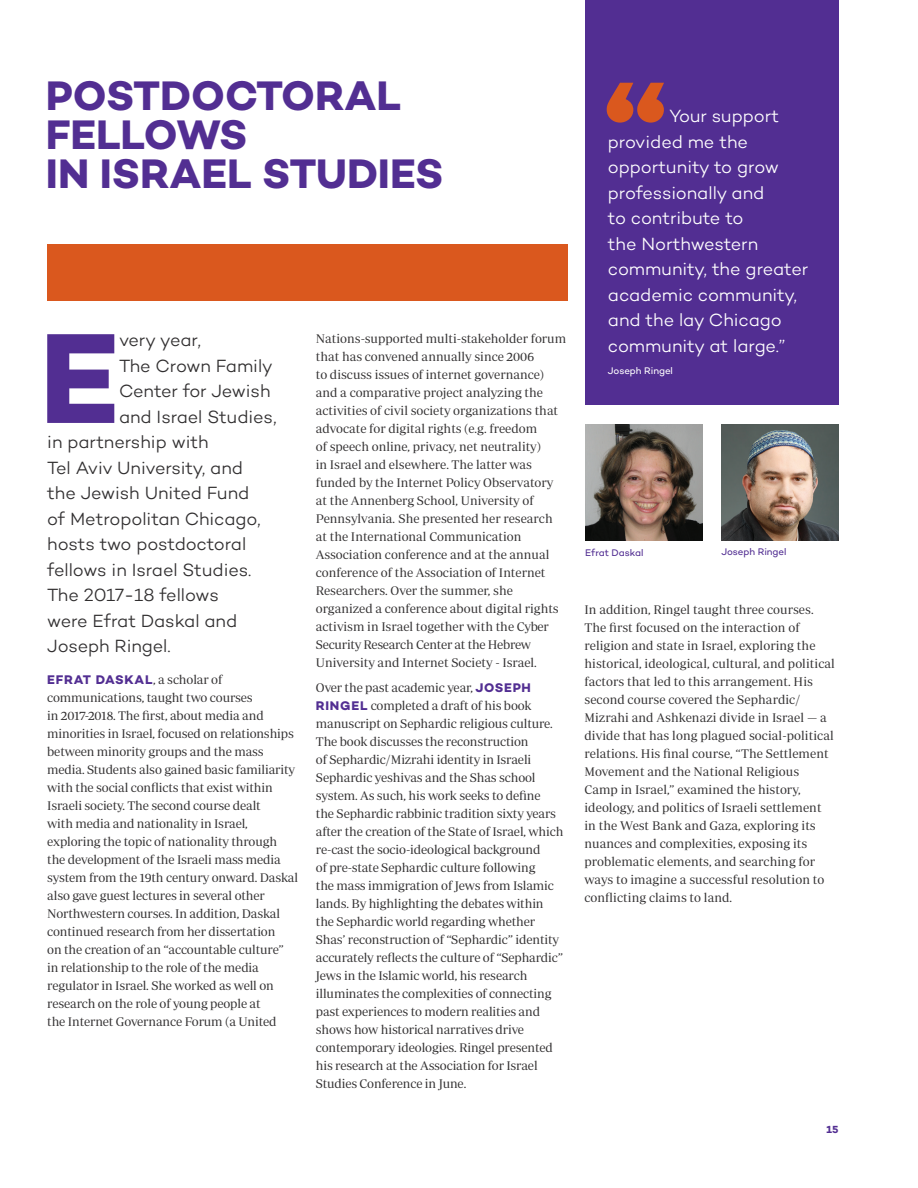
<style>
.page{position:relative;width:918px;height:1188px;background:#fff}
.page>*{position:absolute;margin:0;border:0;box-sizing:border-box;transform-origin:0 0}
.t1{font:700 148.2px "Campton";color:#da581e}
.t2{font:700 130.5px "Campton";color:#522e92}
.t3{font:700 42px/39px "Campton";color:#522e92}
.t4{font:300 18px "Campton";letter-spacing:-.005em;color:#312f30}
.t5{font:300 18px/25.5px "Campton";letter-spacing:-.005em;color:#fff}
.t6{font:12.75px/18px "Periodico Display Lg";letter-spacing:-.01em;color:#312f30}
.t7{font:700 10.5px "Campton";color:#522e92}
.t8{font:9.75px "Campton";letter-spacing:-.005em;color:#522e92}
.t9{font:9.75px "Campton";letter-spacing:-.005em;color:#fff}
.s1{font-family:"Campton";font-weight:700;color:#522e92}
</style>
<div class="page">
<img style="left:585px;top:425px;width:117px;height:115px">
<div style="left:47px;top:245px;width:520px;height:56px;background:#da581e"></div>
<img style="left:721px;top:425px;width:117px;height:115px">
<div style="left:585px;top:0;width:253px;height:405px;background:#522e92"></div>
<p class="t3" style="left:46px;top:76px;width:399px">POSTDOCTORAL<br>FELLOWS<br>IN ISRAEL STUDIES</p>
<p class="t2" style="left:39px;top:295px;width:81px">E</p>
<p class="t4" style="left:119px;top:329px;width:84px">very year,</p>
<p class="t4" style="left:119px;top:355px;width:155px">The Crown Family</p>
<p class="t4" style="left:119px;top:380px;width:153px">Center for Jewish</p>
<p class="t4" style="left:119px;top:406px;width:159px">and Israel Studies,</p>
<p class="t4" style="left:47px;top:431px;width:163px">in partnership with</p>
<p class="t4" style="left:47px;top:457px;width:197px">Tel Aviv University, and</p>
<p class="t4" style="left:47px;top:482px;width:204px">the Jewish United Fund</p>
<p class="t4" style="left:47px;top:508px;width:215px">of Metropolitan Chicago,</p>
<p class="t4" style="left:47px;top:533px;width:201px">hosts two postdoctoral</p>
<p class="t4" style="left:47px;top:559px;width:206px">fellows in Israel Studies.</p>
<p class="t4" style="left:47px;top:584px;width:173px">The 2017-18 fellows</p>
<p class="t4" style="left:47px;top:610px;width:192px">were Efrat Daskal and</p>
<p class="t4" style="left:47px;top:635px;width:125px">Joseph Ringel.</p>
<p class="t6" style="left:47px;top:670px;width:252px"><span class="s1">EFRAT DASKAL</span>, a scholar of communications, taught two courses<br>in 2017-2018. The first, about media and minorities in Israel, focused on relationships between minority groups and the mass media. Students also gained basic familiarity with the social conflicts that exist within Israeli society. The second course dealt<br>with media and nationality in Israel, exploring the topic of nationality through the development of the Israeli mass media system from the 19th century onward. Daskal also gave guest lectures in several other Northwestern courses. In addition, Daskal continued research from her dissertation<br>on the creation of an “accountable culture” in relationship to the role of the media regulator in Israel. She worked as well on research on the role of young people at<br>the Internet Governance Forum (a United</p>
<p class="t6" style="left:316px;top:330px;width:252px">Nations-supported multi-stakeholder forum that has convened annually since 2006<br>to discuss issues of internet governance) and a comparative project analyzing the activities of civil society organizations that advocate for digital rights (e.g. freedom<br>of speech online, privacy, net neutrality)<br>in Israel and elsewhere. The latter was funded by the Internet Policy Observatory at the Annenberg School, University of Pennsylvania. She presented her research at the International Communication Association conference and at the annual conference of the Association of Internet Researchers. Over the summer, she organized a conference about digital rights activism in Israel together with the Cyber Security Research Center at the Hebrew University and Internet Society - Israel.</p>
<p class="t6" style="left:316px;top:679px;width:249px">Over the past academic year, <span class="s1">JOSEPH RINGEL</span> completed a draft of his book manuscript on Sephardic religious culture.<br>The book discusses the reconstruction<br>of Sephardic/Mizrahi identity in Israeli Sephardic yeshivas and the Shas school system. As such, his work seeks to define<br>the Sephardic rabbinic tradition sixty years after the creation of the State of Israel, which re-cast the socio-ideological background<br>of pre-state Sephardic culture following<br>the mass immigration of Jews from Islamic lands. By highlighting the debates within the Sephardic world regarding whether Shas’ reconstruction of “Sephardic” identity accurately reflects the culture of “Sephardic” Jews in the Islamic world, his research illuminates the complexities of connecting past experiences to modern realities and shows how historical narratives drive contemporary ideologies. Ringel presented his research at the Association for Israel Studies Conference in June.</p>
<p class="t1" style="left:603px;top:38px;width:67px">“</p>
<p class="t5" style="left:608px;top:103px;width:202px;text-indent:62px">Your support provided me the opportunity to grow professionally and<br>to contribute to<br>the Northwestern community, the greater academic community, and the lay Chicago community at large.”</p>
<p class="t9" style="left:608px;top:365px;width:67px">Joseph Ringel</p>
<p class="t8" style="left:585px;top:546px;width:60px">Efrat Daskal</p>
<p class="t8" style="left:721px;top:546px;width:67px">Joseph Ringel</p>
<p class="t6" style="left:584px;top:600px;width:252px">In addition, Ringel taught three courses.<br>The first focused on the interaction of religion and state in Israel, exploring the historical, ideological, cultural, and political factors that led to this arrangement. His second course covered the Sephardic/ Mizrahi and Ashkenazi divide in Israel — a divide that has long plagued social-political relations. His final course, “The Settlement Movement and the National Religious Camp in Israel,” examined the history, ideology, and politics of Israeli settlement in the West Bank and Gaza, exploring its nuances and complexities, exposing its problematic elements, and searching for ways to imagine a successful resolution to conflicting claims to land.</p>
<p class="t7" style="left:827px;top:1123px;width:13px">15</p>
</div>
